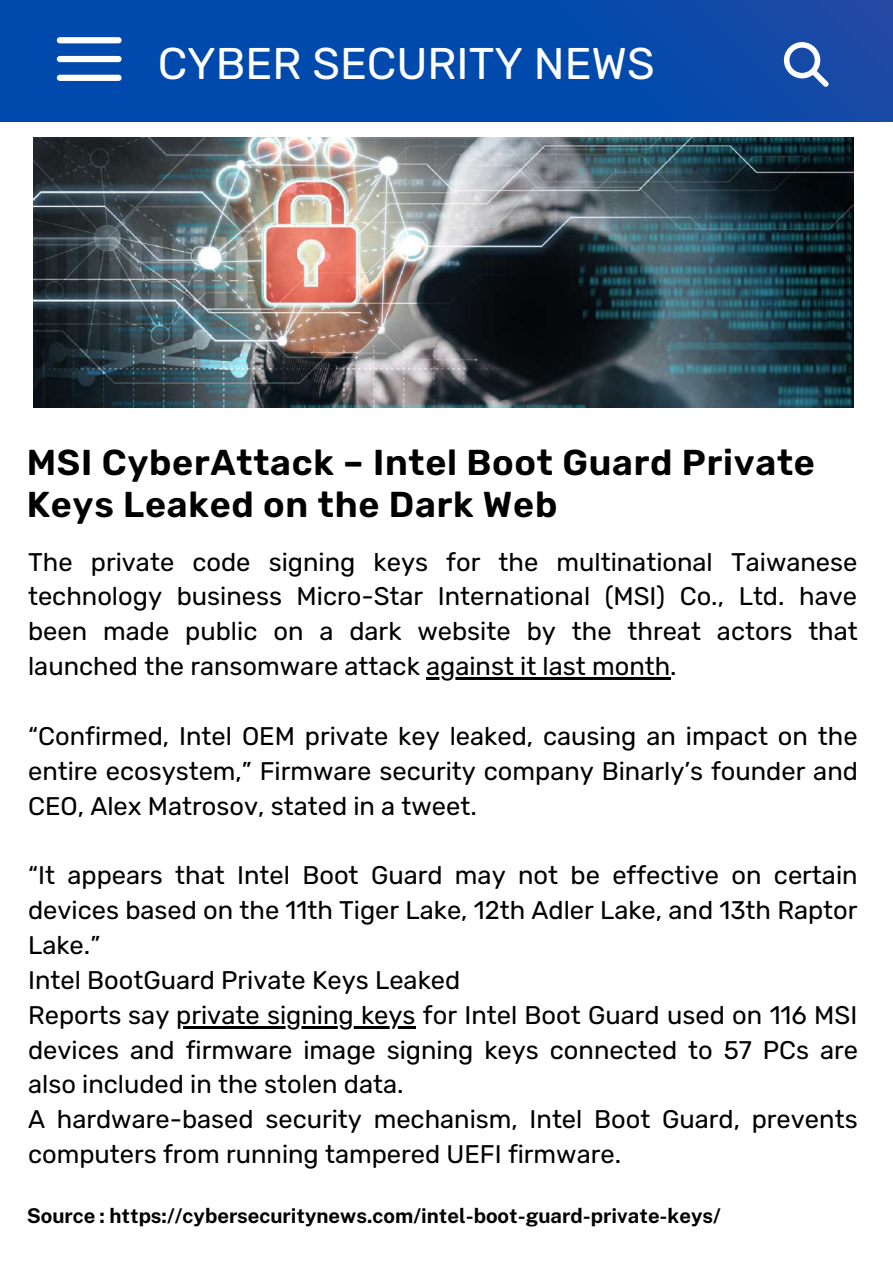
<style>
.page{position:relative;width:893px;height:1264px;background:#fff}
.page>*{position:absolute;margin:0;border:0;box-sizing:border-box;transform-origin:0 0}
.t1{font:44.4px "Rubik";color:#fff}
.t2{font:600 36px/42.8px "Rubik";letter-spacing:.02em;color:#000}
.t3{font:25.5px/34.8px "Rubik";color:#000;text-align:justify}
.t4{font:700 20.4px "Public Sans";color:#000}
</style>
<div class="page">
<img style="left:33px;top:138px;width:820px;height:269px">
<div style="left:0;top:0;width:892px;height:121px;background:linear-gradient(to right,#004baf,#114aa8)"></div>
<div style="left:57px;top:37px;width:65px;height:6px;background:#fff;border-radius:3px"></div>
<div style="left:57px;top:56px;width:65px;height:6px;background:#fff;border-radius:3px"></div>
<div style="left:57px;top:75px;width:65px;height:6px;background:#fff;border-radius:3px"></div>
<svg style="left:783px;top:42px;width:45px;height:45px"></svg>
<hr style="left:426px;top:677px;width:244px;height:2px;background:#000">
<hr style="left:176px;top:1025px;width:239px;height:3px;background:#000">
<h1 class="t1" style="left:158px;top:37px;width:498px">CYBER SECURITY NEWS</h1>
<h2 class="t2" style="left:27px;top:441px;width:789px">MSI CyberAttack – Intel Boot Guard Private<br>Keys Leaked on the Dark Web</h2>
<p class="t3" style="left:28px;top:544px;width:831px">The private code signing keys for the multinational Taiwanese technology business Micro-Star International (MSI) Co., Ltd. have been made public on a dark website by the threat actors that launched the ransomware attack against it last month.</p>
<p class="t3" style="left:28px;top:718px;width:831px">“Confirmed, Intel OEM private key leaked, causing an impact on the entire ecosystem,” Firmware security company Binarly’s founder and CEO, Alex Matrosov, stated in a tweet.</p>
<p class="t3" style="left:28px;top:858px;width:831px;text-align:left">“It appears that Intel Boot Guard may not be effective on certain devices based on the 11th Tiger Lake, 12th Adler Lake, and 13th Raptor Lake.”<br>Intel BootGuard Private Keys Leaked<br>Reports say private signing keys for Intel Boot Guard used on 116 MSI devices and firmware image signing keys connected to 57 PCs are also included in the stolen data.<br>A hardware-based security mechanism, Intel Boot Guard, prevents computers from running tampered UEFI firmware.</p>
<p class="t4" style="left:27px;top:1203px;width:695px">Source : https://cybersecuritynews.com/intel-boot-guard-private-keys/</p>
</div>
